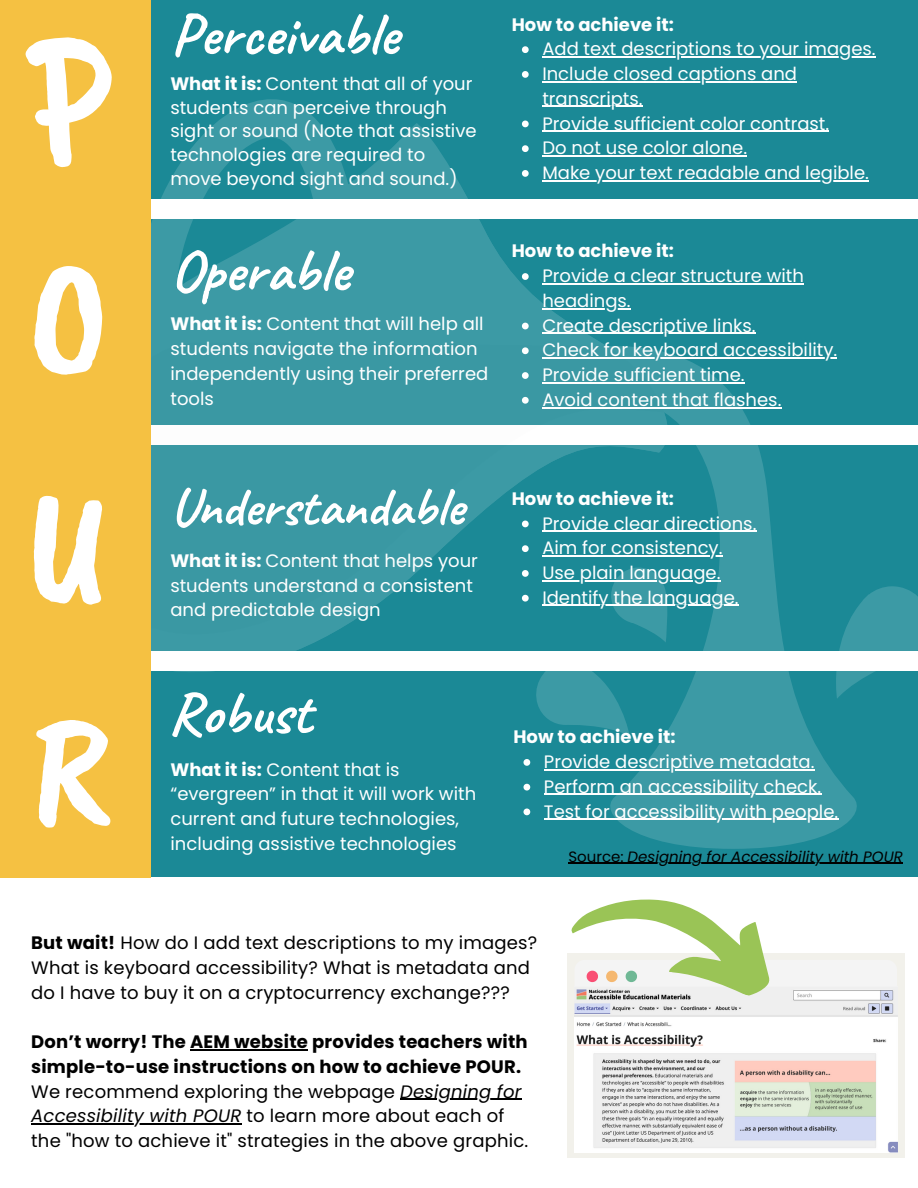
<style>
.page{position:relative;width:918px;height:1188px;background:#fff}
.page>*{position:absolute;margin:0;border:0;box-sizing:border-box;transform-origin:0 0}
.t1{font:182.85px "Caveat Brush";color:#fff}
.t2{font:162.6px/229.8px "Caveat Brush";color:#fff;text-align:justify}
.t3{font:700 60px "Caveat";color:#fff}
.t4{font:700 54px "Caveat";color:#fff}
.t5{font:18px/24.8px "Poppins";color:#fff}
.t6{font:18px/24.8px "Poppins";letter-spacing:.01em;color:#000}
.t7{font:700 18px "Poppins";color:#fff}
.t8{font:italic 15px "Poppins";color:#000}
.s1{font-weight:700}
.s2{font-style:normal}
.s3{font-style:italic}
</style>
<div class="page">
<div style="left:0;top:0;width:918px;height:199px;background:#1b8996"></div>
<div style="left:0;top:220px;width:918px;height:205px;background:#1b8996"></div>
<div style="left:0;top:446px;width:918px;height:205px;background:#1b8996"></div>
<div style="left:0;top:672px;width:918px;height:205px;background:#1b8996"></div>
<svg style="left:151px;top:99px;width:533px;height:573px"></svg>
<svg style="left:597px;top:342px;width:272px;height:507px"></svg>
<svg style="left:151px;top:342px;width:513px;height:321px;fill:#3a98a3"></svg>
<svg style="left:611px;top:568px;width:59px;height:75px"></svg>
<svg style="left:836px;top:586px;width:82px;height:113px"></svg>
<svg style="left:532px;top:661px;width:98px;height:75px"></svg>
<div style="left:567px;top:953px;width:337px;height:205px;background:#f2f1eb"></div>
<div style="left:0;top:0;width:151px;height:878px;background:#f5c142"></div>
<svg style="left:571px;top:899px;width:326px;height:254px"></svg>
<hr style="left:190px;top:1049px;width:118px;height:1px;background:#000">
<hr style="left:400px;top:1099px;width:122px;height:1px;background:#000">
<hr style="left:31px;top:1123px;width:211px;height:2px;background:#000">
<svg style="left:522px;top:46px;width:7px;height:7px"></svg>
<hr style="left:542px;top:56px;width:334px;height:2px;background:#fff">
<svg style="left:522px;top:71px;width:7px;height:7px"></svg>
<hr style="left:542px;top:81px;width:255px;height:1px;background:#fff">
<hr style="left:542px;top:106px;width:101px;height:1px;background:#fff">
<svg style="left:522px;top:121px;width:7px;height:6px"></svg>
<hr style="left:542px;top:131px;width:287px;height:1px;background:#fff">
<svg style="left:522px;top:145px;width:7px;height:7px"></svg>
<hr style="left:542px;top:155px;width:205px;height:2px;background:#fff">
<svg style="left:522px;top:170px;width:7px;height:7px"></svg>
<hr style="left:542px;top:180px;width:327px;height:1px;background:#fff">
<svg style="left:522px;top:273px;width:7px;height:7px"></svg>
<hr style="left:542px;top:283px;width:44px;height:1px;background:#fff">
<hr style="left:586px;top:283px;width:218px;height:1px;background:#fff">
<hr style="left:542px;top:308px;width:89px;height:1px;background:#fff">
<svg style="left:522px;top:323px;width:7px;height:6px"></svg>
<hr style="left:542px;top:333px;width:214px;height:1px;background:#fff">
<svg style="left:522px;top:347px;width:7px;height:7px"></svg>
<hr style="left:542px;top:358px;width:295px;height:1px;background:#fff">
<svg style="left:522px;top:372px;width:7px;height:7px"></svg>
<hr style="left:542px;top:382px;width:203px;height:1px;background:#fff">
<svg style="left:522px;top:397px;width:7px;height:7px"></svg>
<hr style="left:542px;top:407px;width:239px;height:1px;background:#fff">
<svg style="left:522px;top:521px;width:7px;height:6px"></svg>
<hr style="left:542px;top:531px;width:44px;height:1px;background:#fff">
<hr style="left:586px;top:531px;width:170px;height:1px;background:#fff">
<svg style="left:522px;top:545px;width:7px;height:7px"></svg>
<hr style="left:542px;top:555px;width:181px;height:2px;background:#fff">
<svg style="left:522px;top:570px;width:7px;height:7px"></svg>
<hr style="left:542px;top:580px;width:178px;height:1px;background:#fff">
<svg style="left:522px;top:595px;width:7px;height:7px"></svg>
<hr style="left:542px;top:605px;width:197px;height:1px;background:#fff">
<svg style="left:524px;top:759px;width:6px;height:7px"></svg>
<hr style="left:544px;top:769px;width:271px;height:1px;background:#fff">
<svg style="left:524px;top:784px;width:6px;height:7px"></svg>
<hr style="left:544px;top:794px;width:277px;height:1px;background:#fff">
<svg style="left:524px;top:809px;width:6px;height:6px"></svg>
<hr style="left:544px;top:819px;width:181px;height:1px;background:#fff">
<hr style="left:730px;top:819px;width:108px;height:1px;background:#fff">
<hr style="left:568px;top:863px;width:60px;height:1px;background:#000">
<hr style="left:628px;top:863px;width:275px;height:1px;background:#000">
<h1 class="t1" style="left:26px;top:-16px;width:87px">P</h1>
<h2 class="t2" style="left:26px;top:199px;width:87px">O U R</h2>
<h3 class="t3" style="left:171px;top:-3px;width:229px">Perceivable</h3>
<p class="t5" style="left:170px;top:72px;width:308px;line-height:23.7px"><span class="s1">What it is:</span> Content that all of your students can perceive through sight or sound (Note that assistive technologies are required to move beyond sight and sound.)</p>
<h3 class="t3" style="left:171px;top:233px;width:180px">Operable</h3>
<p class="t5" style="left:171px;top:312px;width:319px"><span class="s1">What it is:</span> Content that will help all students navigate the information independently using their preferred tools</p>
<p class="t7" style="left:512px;top:12px;width:164px">How to achieve it:</p>
<p class="t5" style="left:542px;top:37px;width:335px">Add text descriptions to your images.<br>Include closed captions and transcripts.<br>Provide sufficient color contrast.<br>Do not use color alone.<br>Make your text readable and legible.</p>
<p class="t7" style="left:512px;top:239px;width:164px">How to achieve it:</p>
<p class="t5" style="left:542px;top:263px;width:296px">Provide a clear structure with headings.<br>Create descriptive links.<br>Check for keyboard accessibility.<br>Provide sufficient time.<br>Avoid content that flashes.</p>
<h3 class="t4" style="left:170px;top:473px;width:295px">Understandable</h3>
<p class="t5" style="left:170px;top:548px;width:309px"><span class="s1">What it is:</span> Content that helps your students understand a consistent and predictable design</p>
<h3 class="t3" style="left:170px;top:675px;width:143px">Robust</h3>
<p class="t5" style="left:171px;top:757px;width:307px"><span class="s1">What it is:</span> Content that is “evergreen” in that it will work with current and future technologies, including assistive technologies</p>
<p class="t7" style="left:512px;top:486px;width:164px">How to achieve it:</p>
<p class="t5" style="left:542px;top:511px;width:216px">Provide clear directions.<br>Aim for consistency.<br>Use plain language.<br>Identify the language.</p>
<p class="t7" style="left:513px;top:724px;width:164px">How to achieve it:</p>
<p class="t5" style="left:544px;top:749px;width:296px">Provide descriptive metadata.<br>Perform an accessibility check.<br>Test for accessibility with people.</p>
<p class="t8" style="left:568px;top:846px;width:336px"><span class="s2">Source:</span> Designing for Accessibility with POUR</p>
<p class="t6" style="left:31px;top:930px;width:508px"><span class="s1">But wait!</span> How do I add text descriptions to my images?<br>What is keyboard accessibility? What is metadata and do I have to buy it on a cryptocurrency exchange???</p>
<p class="t6" style="left:31px;top:1029px;width:499px"><span class="s1">Don’t worry! The AEM website provides teachers with simple-to-use instructions on how to achieve POUR.<br></span>We recommend exploring the webpage <span class="s3">Designing for Accessibility with POUR</span> to learn more about each of the "how to achieve it" strategies in the above graphic.</p>
</div>
